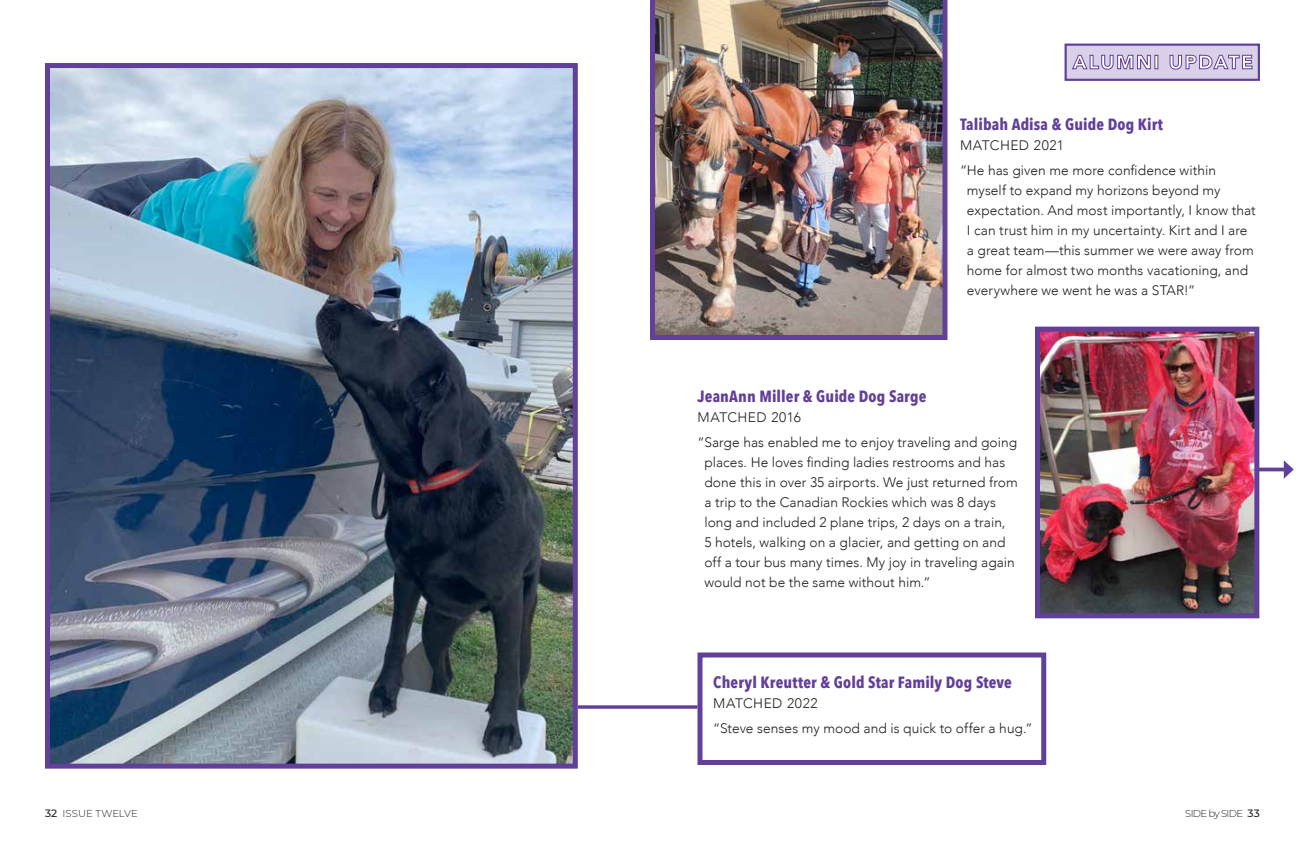
<style>
.page{position:relative;width:1305px;height:855px;background:#fff}
.page>*{position:absolute;margin:0;border:0;box-sizing:border-box;transform-origin:0 0}
.t1{font:700 16.25px "Avenir Next Condensed";letter-spacing:.005em;color:#623f99}
.t2{font:300 13.75px/20px "Avenir";letter-spacing:.005em;color:#231f20}
.t3{font:300 13.75px "Avenir";letter-spacing:.035em;color:#231f20}
.t4{font:300 13.75px "Avenir";letter-spacing:.03em;color:#231f20}
.t5{font:300 10px "Montserrat";letter-spacing:-.065em;color:#231f20}
.s1{font-weight:500;font-size:10.62px}
.s2{font-size:10.12px}
</style>
<div class="page">
<svg style="left:578px;top:705px;width:120px;height:4px"></svg>
<div style="left:698px;top:652px;width:348px;height:113px;border:5px solid #623f99"></div>
<div style="left:1065px;top:44px;width:195px;height:37px;background:#d8d1e8;border:2px solid #623f99"></div>
<svg style="left:1072px;top:54px;width:181px;height:16px"></svg>
<img style="left:51px;top:69px;width:521px;height:694px">
<div style="left:45px;top:63px;width:533px;height:706px;border:5px solid #623f99"></div>
<img style="left:650px;top:0;width:298px;height:340px">
<hr style="left:1258px;top:468px;width:29px;height:3px;background:#623f99">
<svg style="left:1284px;top:460px;width:10px;height:19px"></svg>
<img style="left:1041px;top:333px;width:212px;height:279px">
<div style="left:1035px;top:327px;width:224px;height:291px;border:5px solid #623f99"></div>
<h3 class="t1" style="left:960px;top:114px;width:205px">Talibah Adisa &amp; Guide Dog Kirt</h3>
<p class="t3" style="left:960px;top:137px;width:106px">MATCHED 2021</p>
<p class="t2" style="left:960px;top:160px;width:262px;text-align:center">“He has given me more confidence within myself to expand my horizons beyond my</p>
<p class="t2" style="left:967px;top:200px;width:290px">expectation. And most importantly, I know that I can trust him in my uncertainty. Kirt and I are a great team—this summer we were away from home for almost two months vacationing, and</p>
<p class="t2" style="left:967px;top:280px;width:230px">everywhere we went he was a STAR!”</p>
<h3 class="t1" style="left:698px;top:386px;width:231px">JeanAnn Miller &amp; Guide Dog Sarge</h3>
<p class="t4" style="left:698px;top:409px;width:105px">MATCHED 2016</p>
<p class="t2" style="left:704px;top:432px;width:315px;text-indent:-7px">“Sarge has enabled me to enjoy traveling and going places. He loves finding ladies restrooms and has done this in over 35 airports. We just returned from a trip to the Canadian Rockies which was 8 days</p>
<p class="t2" style="left:704px;top:512px;width:303px">long and included 2 plane trips, 2 days on a train,</p>
<p class="t2" style="left:704px;top:532px;width:312px">5 hotels, walking on a glacier, and getting on and off a tour bus many times. My joy in traveling again would not be the same without him.”</p>
<h3 class="t1" style="left:713px;top:673px;width:300px">Cheryl Kreutter &amp; Gold Star Family Dog Steve</h3>
<p class="t2" style="left:713px;top:691px;width:321px;line-height:24.5px">MATCHED 2022<br>“Steve senses my mood and is quick to offer a hug.”</p>
<p class="t5" style="left:45px;top:807px;width:94px"><span class="s1">32</span> <span class="s2">ISSUE</span> TWELVE</p>
<p class="t5" style="left:1185px;top:807px;width:76px">SIDE by SIDE <span class="s1">33</span></p>
</div>
